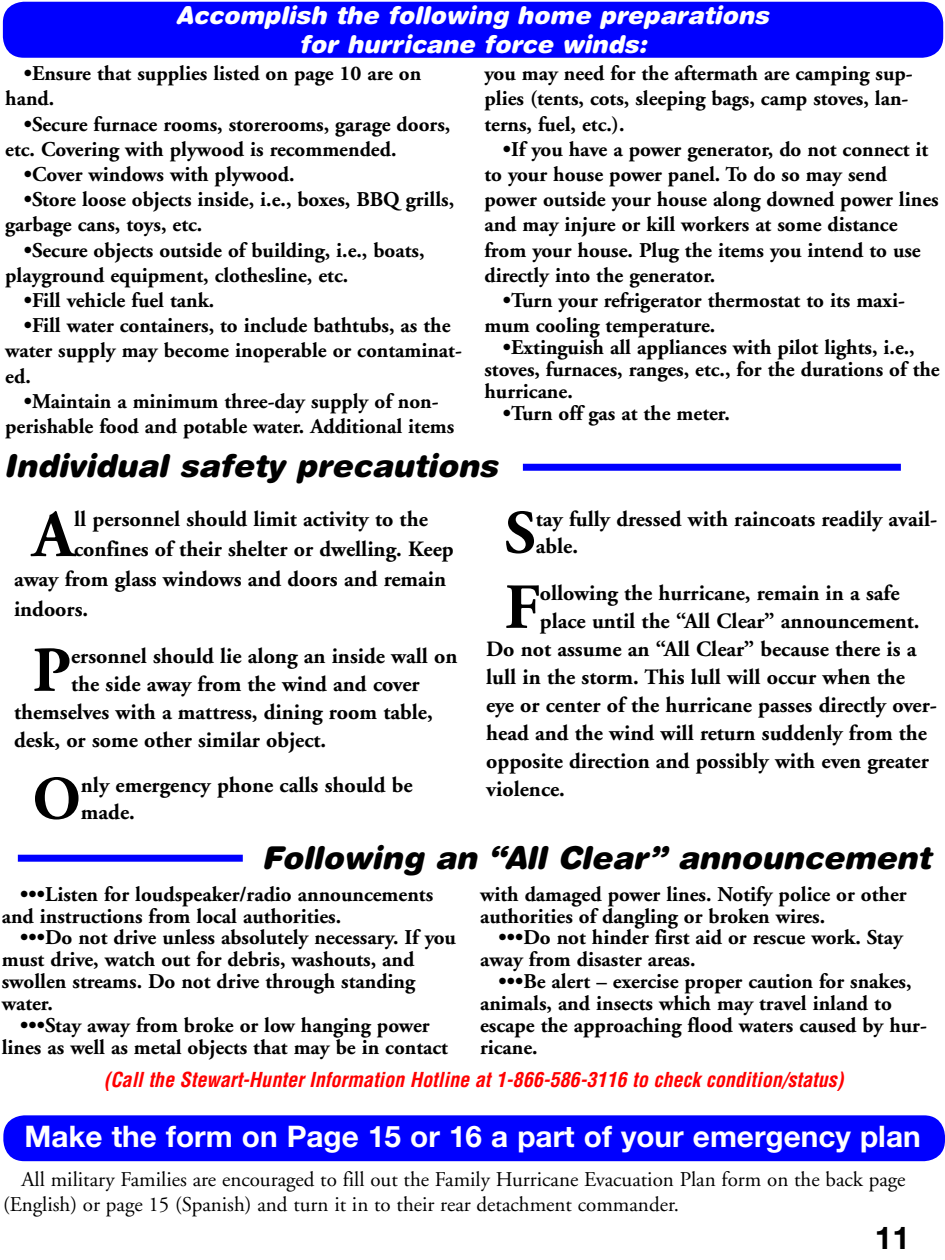
<style>
.page{position:relative;width:945px;height:1260px;background:#fff}
.page>*{position:absolute;margin:0;border:0;box-sizing:border-box;transform-origin:0 0}
.t1{font:700 66.67px "Adobe Garamond";color:#000}
.t2{font:700 64.05px "Adobe Garamond";color:#000}
.t3{font:700 61.43px "Adobe Garamond";color:#000}
.t4{font:italic 900 31.5px "Helvetica Rounded";color:#000}
.t5{font:700 31.5px "Helvetica Neue";color:#000}
.t6{font:700 29.75px "Helvetica Neue";color:#fff}
.t7{font:italic 900 24.5px/29.4px "Helvetica Rounded";color:#fff;text-align:center}
.t8{font:700 21.88px/26.2px "Adobe Garamond";color:#000}
.t9{font:700 21px/25.2px "Adobe Garamond";color:#000}
.t10{font:21px/25.2px "Adobe Garamond";color:#000}
.t11{font:italic 700 condensed 20.12px "Helvetica";color:#f00}
</style>
<div class="page">
<div style="left:3px;top:2px;width:940px;height:56px;background:#00f;border-radius:21px"></div>
<div style="left:3px;top:1115px;width:942px;height:46px;background:#00f;border-radius:21px"></div>
<div style="left:18px;top:855px;width:225px;height:7px;background:#00f"></div>
<div style="left:523px;top:464px;width:378px;height:7px;background:#00f"></div>
<p class="t7" style="left:176px;top:-1px;width:594px">Accomplish the following home preparations for hurricane force winds:</p>
<p class="t9" style="left:5px;top:61px;width:418px;text-indent:19px">•Ensure that supplies listed on page 10 are on hand.</p>
<p class="t9" style="left:5px;top:112px;width:447px;text-indent:19px">•Secure furnace rooms, storerooms, garage doors, etc. Covering with plywood is recommended.</p>
<p class="t9" style="left:24px;top:162px;width:272px">•Cover windows with plywood.</p>
<p class="t9" style="left:5px;top:187px;width:450px;text-indent:19px">•Store loose objects inside, i.e., boxes, BBQ grills, garbage cans, toys, etc.</p>
<p class="t9" style="left:5px;top:238px;width:421px;text-indent:19px">•Secure objects outside of building, i.e., boats, playground equipment, clothesline, etc.</p>
<p class="t9" style="left:24px;top:288px;width:192px">•Fill vehicle fuel tank.</p>
<p class="t9" style="left:5px;top:313px;width:458px;text-indent:19px">•Fill water containers, to include bathtubs, as the water supply may become inoperable or contaminat&shy;ed.</p>
<p class="t9" style="left:5px;top:389px;width:451px;text-align:center">•Maintain a minimum three-day supply of non&shy;perishable food and potable water. Additional items</p>
<p class="t9" style="left:484px;top:61px;width:430px">you may need for the aftermath are camping sup&shy;plies (tents, cots, sleeping bags, camp stoves, lan&shy;terns, fuel, etc.).</p>
<p class="t9" style="left:484px;top:137px;width:456px;text-indent:19px">•If you have a power generator, do not connect it to your house power panel. To do so may send power outside your house along downed power lines and may injure or kill workers at some distance from your house. Plug the items you intend to use directly into the generator.</p>
<p class="t9" style="left:484px;top:288px;width:422px;text-indent:19px">•Turn your refrigerator thermostat to its maxi&shy;mum cooling temperature.</p>
<p class="t9" style="left:484px;top:337px;width:457px;line-height:21.9px;text-indent:19px">•Extinguish all appliances with pilot lights, i.e., stoves, furnaces, ranges, etc., for the durations of the hurricane.</p>
<p class="t9" style="left:503px;top:401px;width:228px">•Turn off gas at the meter.</p>
<h3 class="t4" style="left:4px;top:445px;width:495px">Individual safety precautions</h3>
<p class="t8" style="left:74px;top:507px;width:355px">ll personnel should limit activity to the</p>
<p class="t8" style="left:74px;top:536px;width:381px">confines of their shelter or dwelling. Keep</p>
<p class="t8" style="left:14px;top:566px;width:434px">away from glass windows and doors and remain</p>
<p class="t8" style="left:14px;top:596px;width:74px">indoors.</p>
<h2 class="t2" style="left:33px;top:636px;width:40px">P</h2>
<p class="t8" style="left:71px;top:643px;width:388px">ersonnel should lie along an inside wall on</p>
<h1 class="t1" style="left:33px;top:499px;width:43px">A</h1>
<p class="t8" style="left:71px;top:671px;width:350px">the side away from the wind and cover</p>
<p class="t8" style="left:14px;top:699px;width:420px">themselves with a mattress, dining room table,</p>
<p class="t8" style="left:14px;top:727px;width:314px">desk, or some other similar object.</p>
<h3 class="t3" style="left:33px;top:766px;width:50px">O</h3>
<p class="t8" style="left:81px;top:773px;width:333px">nly emergency phone calls should be made.</p>
<h3 class="t3" style="left:505px;top:500px;width:33px">S</h3>
<p class="t8" style="left:536px;top:507px;width:403px">tay fully dressed with raincoats readily avail&shy;able.</p>
<h2 class="t2" style="left:505px;top:573px;width:37px">F</h2>
<p class="t8" style="left:540px;top:580px;width:361px">ollowing the hurricane, remain in a safe</p>
<p class="t8" style="left:540px;top:608px;width:379px">place until the “All Clear” announcement.</p>
<p class="t8" style="left:486px;top:636px;width:432px">Do not assume an “All Clear” because there is a</p>
<p class="t8" style="left:486px;top:664px;width:420px">lull in the storm. This lull will occur when the</p>
<p class="t8" style="left:486px;top:692px;width:452px">eye or center of the hurricane passes directly over-</p>
<p class="t8" style="left:486px;top:720px;width:442px">head and the wind will return suddenly from the</p>
<p class="t8" style="left:486px;top:748px;width:444px">opposite direction and possibly with even greater</p>
<p class="t8" style="left:486px;top:776px;width:78px">violence.</p>
<h3 class="t4" style="left:261px;top:837px;width:671px">Following an “All Clear” announcement</h3>
<p class="t9" style="left:2px;top:883px;width:433px;line-height:21.9px;text-indent:19px">•••Listen for loudspeaker/radio announcements and instructions from local authorities.</p>
<p class="t9" style="left:2px;top:927px;width:456px;line-height:21.9px;text-indent:19px">•••Do not drive unless absolutely necessary. If you must drive, watch out for debris, washouts, and swollen streams. Do not drive through standing water.</p>
<p class="t9" style="left:2px;top:1015px;width:448px;line-height:21.9px;text-align:center">•••Stay away from broke or low hanging power lines as well as metal objects that may be in contact</p>
<p class="t9" style="left:480px;top:884px;width:428px;line-height:21.9px">with damaged power lines. Notify police or other authorities of dangling or broken wires.</p>
<p class="t9" style="left:480px;top:927px;width:424px;line-height:21.9px;text-indent:19px">•••Do not hinder first aid or rescue work. Stay away from disaster areas.</p>
<p class="t9" style="left:480px;top:971px;width:448px;line-height:21.9px;text-indent:19px">•••Be alert – exercise proper caution for snakes, animals, and insects which may travel inland to escape the approaching flood waters caused by hur&shy;ricane.</p>
<p class="t11" style="left:104px;top:1067px;width:741px">(Call the Stewart-Hunter Information Hotline at 1-866-586-3116 to check condition/status)</p>
<h3 class="t6" style="left:24px;top:1118px;width:898px">Make the form on Page 15 or 16 a part of your emergency plan</h3>
<p class="t10" style="left:3px;top:1167px;width:904px;text-indent:19px">All military Families are encouraged to fill out the Family Hurricane Evacuation Plan form on the back page (English) or page 15 (Spanish) and turn it in to their rear detachment commander.</p>
<h3 class="t5" style="left:875px;top:1218px;width:37px">11</h3>
</div>
